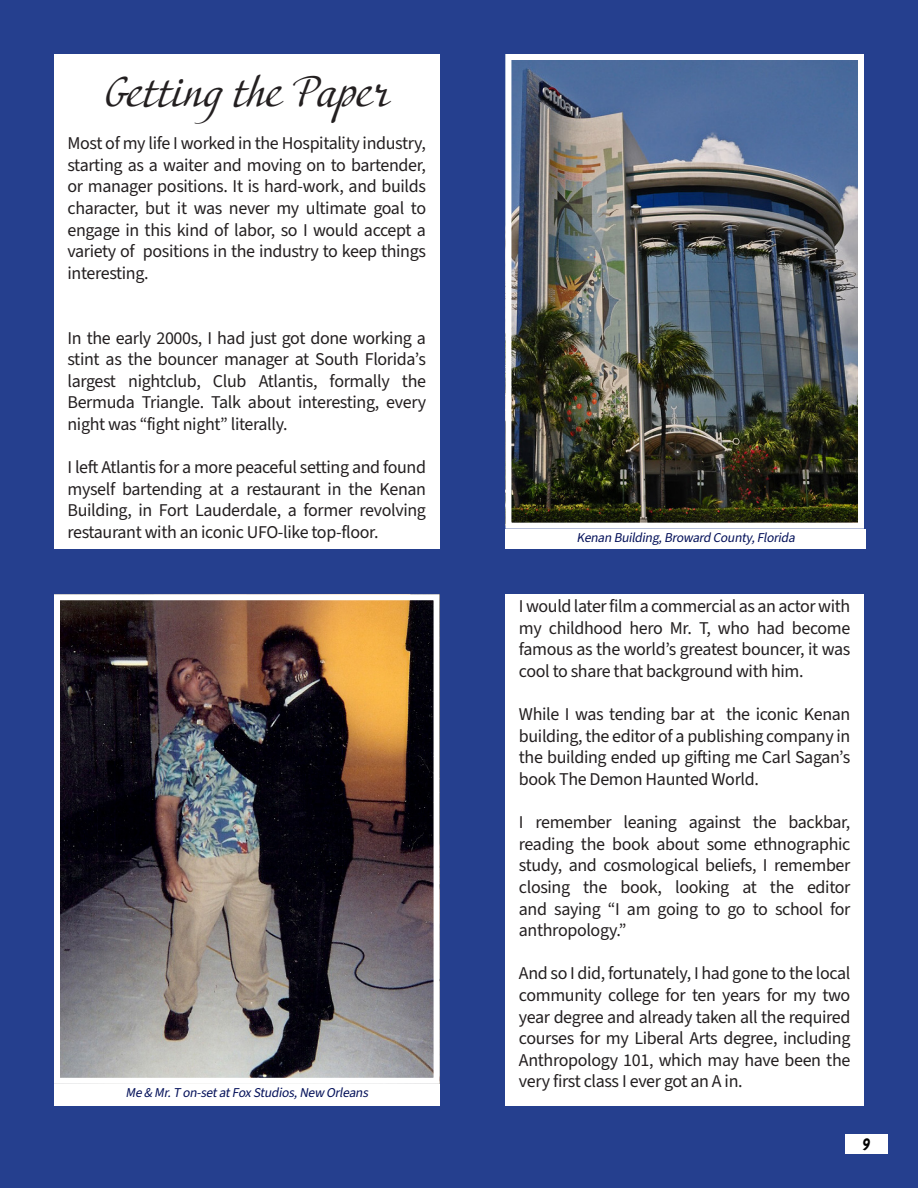
<style>
.page{position:relative;width:918px;height:1188px;background:#253f8e}
.page>*{position:absolute;margin:0;border:0;box-sizing:border-box;transform-origin:0 0}
.t1{font:42px "Adventure";color:#231f20}
.t2{font:18px/21.6px "Source Sans 3";letter-spacing:-.02em;color:#231f20;text-align:justify}
.PageNumber{font:italic 700 18px "Agenda";color:#000;scale:.81 1}
.t3{font:italic 13.5px "Source Sans 3";color:#031059}
</style>
<div class="page">
<div style="left:845px;top:1134px;width:43px;height:20px;background:#fff"></div>
<div style="left:54px;top:54px;width:386px;height:495px;background:#fff"></div>
<div style="left:505px;top:529px;width:361px;height:20px;background:#fff"></div>
<div style="left:505px;top:594px;width:359px;height:511px;background:#fff"></div>
<div style="left:54px;top:1084px;width:386px;height:21px;background:#fff"></div>
<img style="left:512px;top:61px;width:345px;height:461px">
<div style="left:505px;top:54px;width:359px;height:475px;border:6px solid #fff"></div>
<img style="left:61px;top:601px;width:372px;height:476px">
<div style="left:54px;top:594px;width:386px;height:490px;border:6px solid #fff"></div>
<p class="t1" style="left:105px;top:66px;width:286px">Getting the Paper</p>
<p class="t2" style="left:68px;top:132px;width:360px">Most of my life I worked in the Hospitality industry, starting as a waiter and moving on to bartender, or manager positions. It is hard-work, and builds character, but it was never my ultimate goal to engage in this kind of labor, so I would accept a variety of positions in the industry to keep things interesting.</p>
<p class="t2" style="left:68px;top:327px;width:360px">In the early 2000s, I had just got done working a stint as the bouncer manager at South Florida’s largest nightclub, Club Atlantis, formally the Bermuda Triangle. Talk about interesting, every night was “fight night” literally.</p>
<p class="t2" style="left:68px;top:456px;width:360px">I left Atlantis for a more peaceful setting and found myself bartending at a restaurant in the Kenan Building, in Fort Lauderdale, a former revolving restaurant with an iconic UFO-like top-floor.</p>
<p class="t3" style="left:126px;top:1084px;width:247px">Me &amp; Mr.T on-setatFoxStudios,New Orleans</p>
<p class="t3" style="left:577px;top:529px;width:223px">Kenan Building,Broward County,Florida</p>
<p class="t2" style="left:519px;top:595px;width:333px">I would later film a commercial as an actor with my childhood hero Mr. T, who had become famous as the world’s greatest bouncer, it was cool to share that background with him.</p>
<p class="t2" style="left:519px;top:703px;width:333px">While I was tending bar at the iconic Kenan building, the editor of a publishing company in the building ended up gifting me Carl Sagan’s book The Demon Haunted World.</p>
<p class="t2" style="left:519px;top:811px;width:333px">I remember leaning against the backbar, reading the book about some ethnographic study, and cosmological beliefs, I remember closing the book, looking at the editor and saying “I am going to go to school for anthropology.”</p>
<p class="t2" style="left:519px;top:963px;width:333px">And so I did, fortunately, I had gone to the local community college for ten years for my two year degree and already taken all the required courses for my Liberal Arts degree, including Anthropology 101, which may have been the very first class I ever got an A in.</p>
<p class="PageNumber" style="left:863px;top:1134px;width:11px">9</p>
</div>
